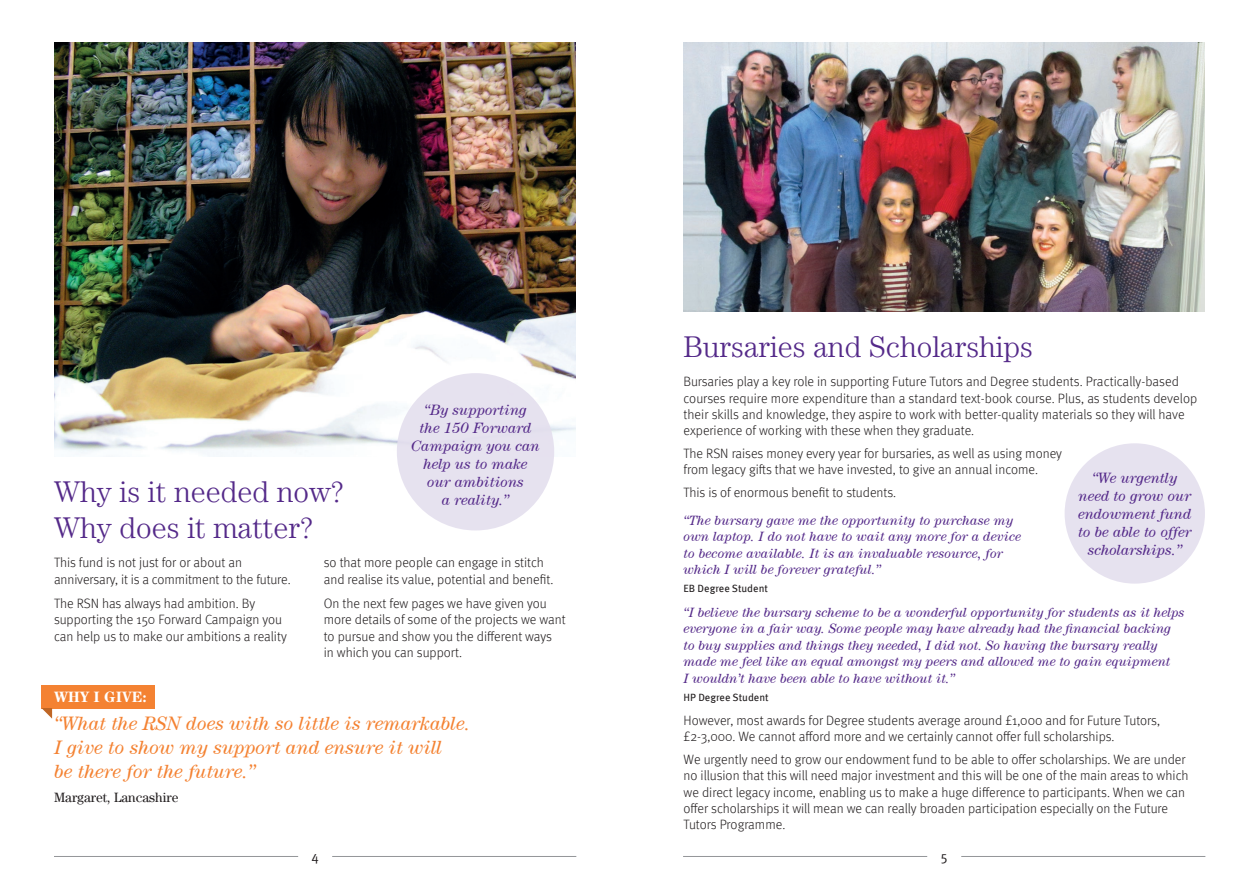
<style>
.page{position:relative;width:1259px;height:893px;background:#fff}
.page>*{position:absolute;margin:0;border:0;box-sizing:border-box;transform-origin:0 0}
.t1{font:300 30px/36px "Century Std";color:#542989}
.t2{font:italic 19.5px/24px "Century Std";color:#f48232}
.t3{font:italic 15px/18px "Century Std";color:#542989;text-align:center}
.t4{font:700 15px "Century Std";color:#fff}
.t5{font:300 13.5px/16.4px "Meta Pro";color:#231f20}
.t6{font:italic 13.5px/16.5px "Century Std";color:#542989}
.t7{font:13.5px "Century Std";color:#231f20}
.t8{font:13.5px "Meta Pro";color:#231f20}
.t9{font:10.5px "Meta Pro";color:#231f20}
</style>
<div class="page">
<img style="left:54px;top:43px;width:521px;height:413px">
<div style="left:397px;top:373px;width:157px;height:157px;background:#e4dfee;border-radius:50%"></div>
<img style="left:683px;top:43px;width:522px;height:268px">
<div style="left:1064px;top:443px;width:141px;height:141px;background:#e4dfee;border-radius:50%"></div>
<div style="left:41px;top:685px;width:114px;height:23px;background:#f48232"></div>
<svg style="left:41px;top:708px;width:11px;height:11px"></svg>
<hr style="left:54px;top:856px;width:244px;height:1px;background:#939598">
<hr style="left:683px;top:856px;width:244px;height:1px;background:#939598">
<hr style="left:332px;top:856px;width:244px;height:1px;background:#939598">
<hr style="left:961px;top:856px;width:244px;height:1px;background:#939598">
<p class="t3" style="left:411px;top:401px;width:130px">“By supporting<br>the 150 Forward<br>Campaign you can help us to make our ambitions<br>a reality.”</p>
<h1 class="t1" style="left:54px;top:474px;width:292px">Why is it needed now?<br>Why does it matter?</h1>
<p class="t5" style="left:54px;top:554px;width:238px">This fund is not just for or about an anniversary, it is a commitment to the future.</p>
<p class="t5" style="left:54px;top:594px;width:234px">The RSN has always had ambition. By supporting the 150 Forward Campaign you can help us to make our ambitions a reality</p>
<p class="t5" style="left:324px;top:554px;width:231px">so that more people can engage in stitch and realise its value, potential and benefit.</p>
<p class="t5" style="left:324px;top:594px;width:244px">On the next few pages we have given you more details of some of the projects we want to pursue and show you the different ways<br>in which you can support.</p>
<p class="t4" style="left:54px;top:688px;width:94px">WHY I GIVE:</p>
<h2 class="t2" style="left:54px;top:711px;width:418px">“What the RSN does with so little is remarkable.<br>I give to show my support and ensure it will<br>be there for the future.”</h2>
<p class="t7" style="left:54px;top:789px;width:126px">Margaret, Lancashire</p>
<h1 class="t1" style="left:683px;top:328px;width:351px">Bursaries and Scholarships</h1>
<p class="t5" style="left:683px;top:373px;width:515px">Bursaries play a key role in supporting Future Tutors and Degree students. Practically-based courses require more expenditure than a standard text-book course. Plus, as students develop their skills and knowledge, they aspire to work with better-quality materials so they will have experience of working with these when they graduate.</p>
<p class="t5" style="left:683px;top:445px;width:380px">The RSN raises money every year for bursaries, as well as using money from legacy gifts that we have invested, to give an annual income.</p>
<p class="t5" style="left:683px;top:484px;width:214px">This is of enormous benefit to students.</p>
<p class="t3" style="left:1078px;top:468px;width:115px">“We urgently need to grow our endowment fund to be able to offer scholarships.”</p>
<p class="t6" style="left:683px;top:512px;width:339px">“The bursary gave me the opportunity to purchase my own laptop. I do not have to wait any more for a device to become available. It is an invaluable resource, for which I will be forever grateful.”</p>
<p class="t9" style="left:683px;top:580px;width:86px">EB Degree Student</p>
<p class="t6" style="left:683px;top:604px;width:502px">“I believe the bursary scheme to be a wonderful opportunity for students as it helps everyone in a fair way. Some people may have already had the financial backing to buy supplies and things they needed, I did not. So having the bursary really made me feel like an equal amongst my peers and allowed me to gain equipment<br>I wouldn’t have been able to have without it.”</p>
<p class="t9" style="left:683px;top:689px;width:87px">HP Degree Student</p>
<p class="t5" style="left:683px;top:711px;width:478px">However, most awards for Degree students average around £1,000 and for Future Tutors, £2-3,000. We cannot afford more and we certainly cannot offer full scholarships.</p>
<p class="t5" style="left:683px;top:750px;width:506px">We urgently need to grow our endowment fund to be able to offer scholarships. We are under no illusion that this will need major investment and this will be one of the main areas to which we direct legacy income, enabling us to make a huge difference to participants. When we can offer scholarships it will mean we can really broaden participation especially on the Future Tutors Programme.</p>
<p class="t8" style="left:311px;top:846px;width:9px">4</p>
<p class="t8" style="left:941px;top:846px;width:8px">5</p>
</div>
